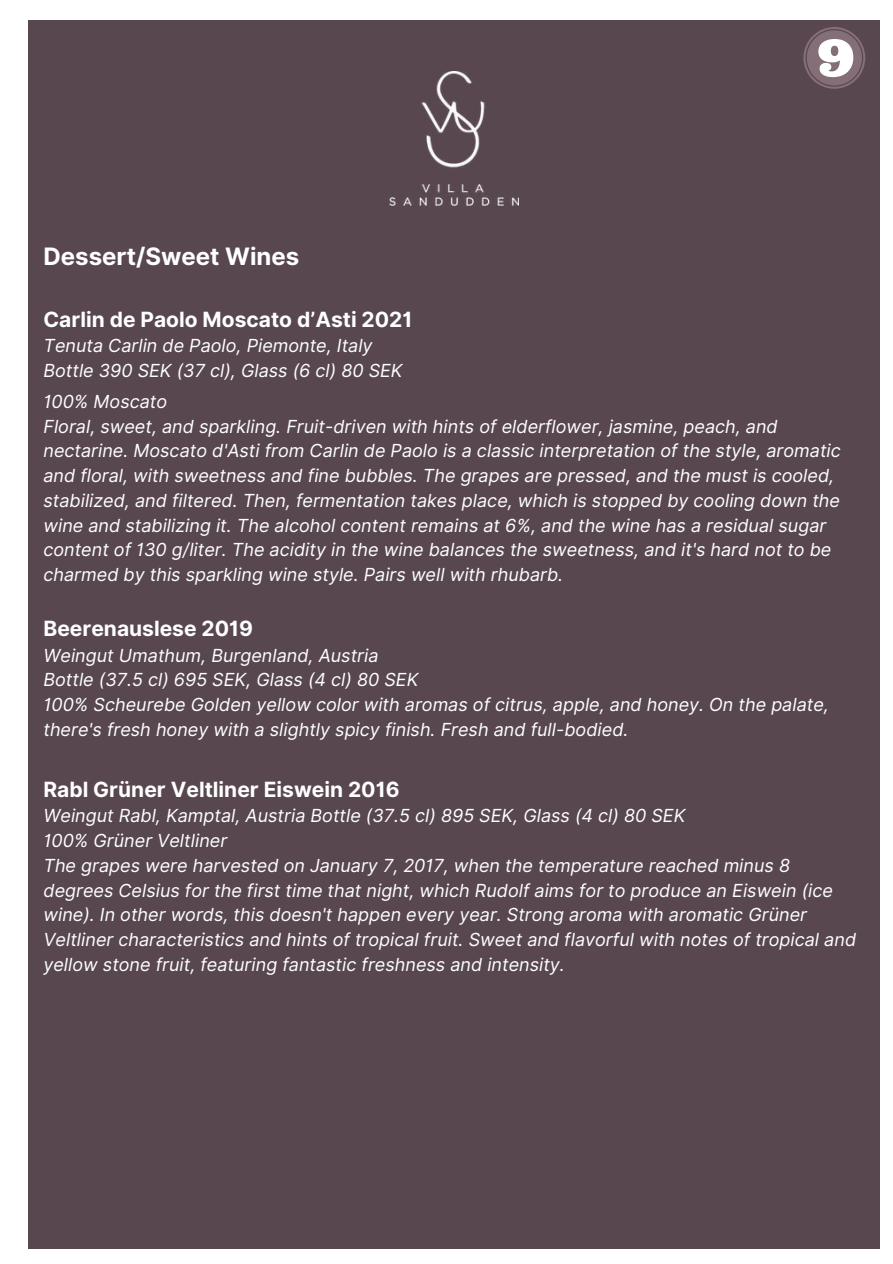
<style>
.page{position:relative;width:893px;height:1264px;background:#fff}
.page>*{position:absolute;margin:0;border:0;box-sizing:border-box;transform-origin:0 0}
.t1{font:700 24px "Inter";color:#fff}
.t2{font:700 21px "Inter";color:#fff}
.t3{font:italic 18px/24.8px "Inter";color:#fff}
</style>
<div class="page">
<div style="left:28px;top:20px;width:851px;height:1228px;background:#58474f"></div>
<img style="left:390px;top:72px;width:128px;height:134px">
<svg style="left:803px;top:27px;width:62px;height:62px"></svg>
<h1 class="t1" style="left:43px;top:241px;width:257px">Dessert/Sweet Wines</h1>
<p class="t2" style="left:43px;top:306px;width:370px">Carlin de Paolo Moscato d’Asti 2021</p>
<p class="t3" style="left:43px;top:333px;width:360px">Tenuta Carlin de Paolo, Piemonte, Italy<br>Bottle 390 SEK (37 cl), Glass (6 cl) 80 SEK</p>
<p class="t3" style="left:43px;top:389px;width:798px">100% Moscato<br>Floral, sweet, and sparkling. Fruit-driven with hints of elderflower, jasmine, peach, and nectarine. Moscato d'Asti from Carlin de Paolo is a classic interpretation of the style, aromatic and floral, with sweetness and fine bubbles. The grapes are pressed, and the must is cooled, stabilized, and filtered. Then, fermentation takes place, which is stopped by cooling down the wine and stabilizing it. The alcohol content remains at 6%, and the wine has a residual sugar content of 130 g/liter. The acidity in the wine balances the sweetness, and it's hard not to be charmed by this sparkling wine style. Pairs well with rhubarb.</p>
<p class="t2" style="left:43px;top:615px;width:211px">Beerenauslese 2019</p>
<p class="t3" style="left:43px;top:642px;width:786px">Weingut Umathum, Burgenland, Austria<br>Bottle (37.5 cl) 695 SEK, Glass (4 cl) 80 SEK<br>100% Scheurebe Golden yellow color with aromas of citrus, apple, and honey. On the palate, there's fresh honey with a slightly spicy finish. Fresh and full-bodied.</p>
<p class="t2" style="left:43px;top:776px;width:357px">Rabl Grüner Veltliner Eiswein 2016</p>
<p class="t3" style="left:43px;top:803px;width:814px">Weingut Rabl, Kamptal, Austria Bottle (37.5 cl) 895 SEK, Glass (4 cl) 80 SEK<br>100% Grüner Veltliner<br>The grapes were harvested on January 7, 2017, when the temperature reached minus 8 degrees Celsius for the first time that night, which Rudolf aims for to produce an Eiswein (ice wine). In other words, this doesn't happen every year. Strong aroma with aromatic Grüner Veltliner characteristics and hints of tropical fruit. Sweet and flavorful with notes of tropical and yellow stone fruit, featuring fantastic freshness and intensity.</p>
</div>
